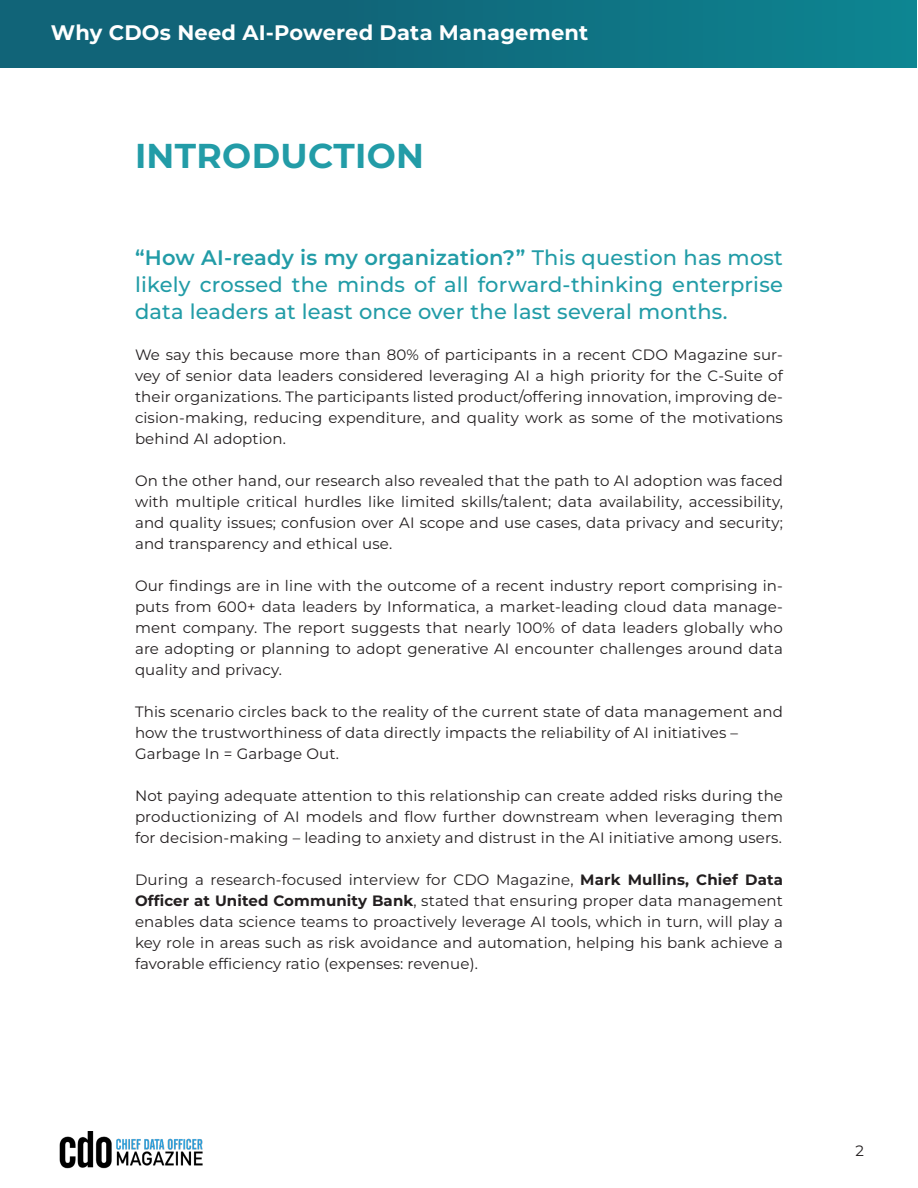
<style>
.page{position:relative;width:918px;height:1188px;background:#fff}
.page>*{position:absolute;margin:0;border:0;box-sizing:border-box;transform-origin:0 0}
.t1{font:700 34.5px "Montserrat";letter-spacing:.01em;color:#229ca7}
.t2{font:500 21px/27px "Montserrat";letter-spacing:.01em;color:#229ca7;text-align:justify}
.t3{font:700 21px "Montserrat";letter-spacing:.01em;color:#fff}
.t4{font:15px/21px "Montserrat";letter-spacing:.01em;color:#231f20;text-align:justify}
.s1{font-weight:600}
.s2{font-weight:700}
</style>
<div class="page">
<div style="left:0;top:0;width:918px;height:68px;background:linear-gradient(to right,#125c72,#0d828f)"></div>
<img style="left:59px;top:1131px;width:144px;height:38px">
<p class="t3" style="left:51px;top:18px;width:539px">Why CDOs Need AI-Powered Data Management</p>
<p class="t1" style="left:135px;top:133px;width:291px">INTRODUCTION</p>
<p class="t2" style="left:135px;top:244px;width:649px"><span class="s1">“How AI-ready is my organization?”</span> This question has most likely crossed the minds of all forward-thinking enterprise data leaders at least once over the last several months.</p>
<p class="t4" style="left:135px;top:343px;width:650px">We say this because more than 80% of participants in a recent CDO Magazine sur&shy;vey of senior data leaders considered leveraging AI a high priority for the C-Suite of their organizations. The participants listed product/offering innovation, improving de&shy;cision-making, reducing expenditure, and quality work as some of the motivations behind AI adoption.</p>
<p class="t4" style="left:135px;top:469px;width:649px">On the other hand, our research also revealed that the path to AI adoption was faced with multiple critical hurdles like limited skills/talent; data availability, accessibility, and quality issues; confusion over AI scope and use cases, data privacy and security; and transparency and ethical use.</p>
<p class="t4" style="left:135px;top:574px;width:650px">Our findings are in line with the outcome of a recent industry report comprising in&shy;puts from 600+ data leaders by Informatica, a market-leading cloud data manage&shy;ment company. The report suggests that nearly 100% of data leaders globally who are adopting or planning to adopt generative AI encounter challenges around data quality and privacy.</p>
<p class="t4" style="left:135px;top:700px;width:650px">This scenario circles back to the reality of the current state of data management and how the trustworthiness of data directly impacts the reliability of AI initiatives –</p>
<p class="t4" style="left:135px;top:742px;width:206px">Garbage In = Garbage Out.</p>
<p class="t4" style="left:135px;top:784px;width:650px">Not paying adequate attention to this relationship can create added risks during the productionizing of AI models and flow further downstream when leveraging them for decision-making – leading to anxiety and distrust in the AI initiative among users.</p>
<p class="t4" style="left:135px;top:868px;width:650px">During a research-focused interview for CDO Magazine, <span class="s2">Mark Mullins, Chief Data Officer at United Community Bank</span>, stated that ensuring proper data management enables data science teams to proactively leverage AI tools, which in turn, will play a key role in areas such as risk avoidance and automation, helping his bank achieve a favorable efficiency ratio (expenses: revenue).</p>
<p class="t4" style="left:855px;top:1140px;width:10px">2</p>
</div>
